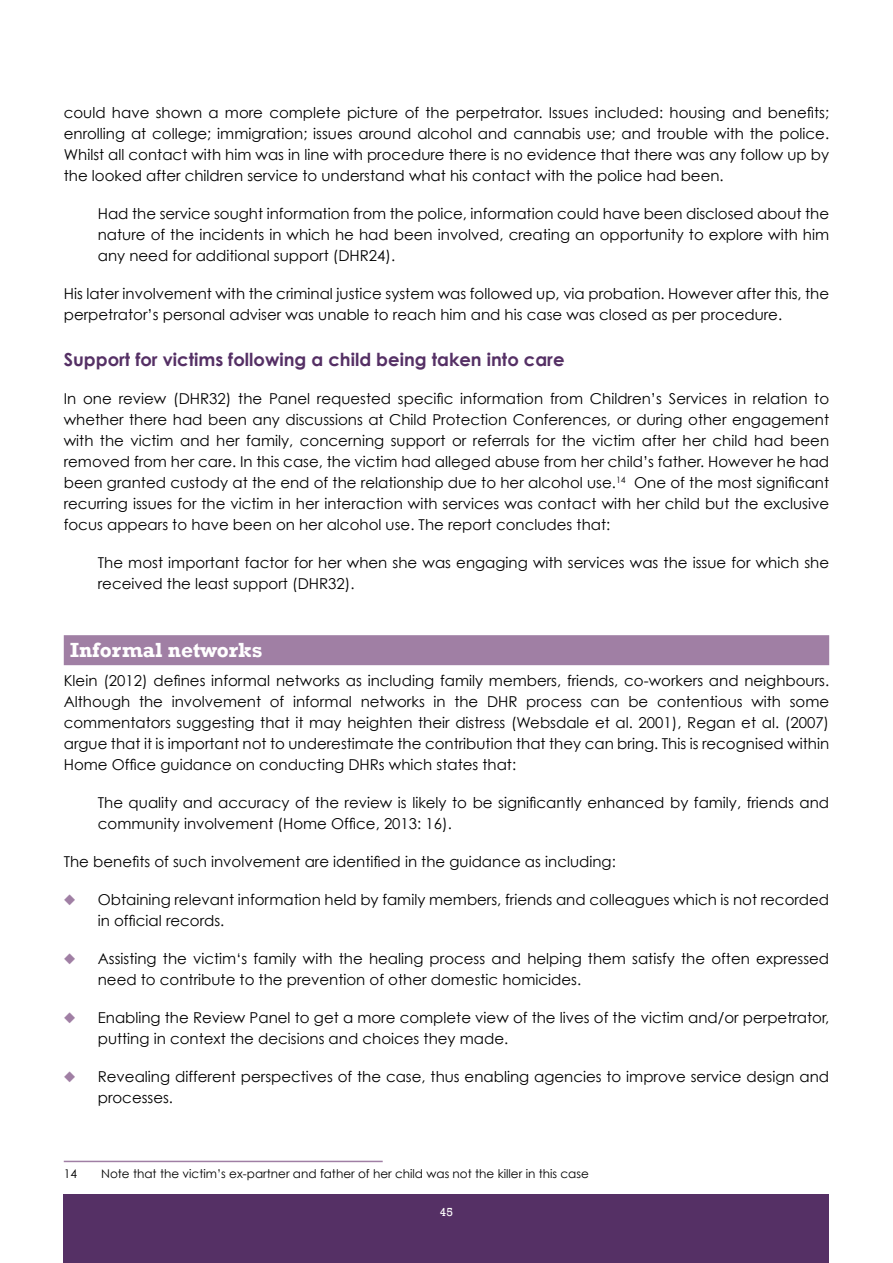
<style>
.page{position:relative;width:893px;height:1263px;background:#fff}
.page>*{position:absolute;margin:0;border:0;box-sizing:border-box;transform-origin:0 0}
.t1{font:700 21px "Rockwell";color:#fff}
.t2{font:700 18px "Century Gothic";color:#553065}
.t3{font:15px/21px "Century Gothic";color:#000}
.t4{font:12px "Century Gothic";color:#000}
.t5{font:12px "Rockwell";color:#fff}
.s1{color:#a07fa4}
</style>
<div class="page">
<div style="left:64px;top:1195px;width:765px;height:68px;background:#553065"></div>
<div style="left:64px;top:635px;width:765px;height:30px;background:#a07fa4"></div>
<hr style="left:64px;top:1161px;width:319px;height:1px;background:#a07fa4">
<p class="t3" style="left:64px;top:101px;width:767px;text-align:justify">could have shown a more complete picture of the perpetrator. Issues included: housing and benefits; enrolling at college; immigration; issues around alcohol and cannabis use; and trouble with the police.<br>Whilst all contact with him was in line with procedure there is no evidence that there was any follow up by the looked after children service to understand what his contact with the police had been.</p>
<p class="t3" style="left:98px;top:202px;width:733px;text-align:justify">Had the service sought information from the police, information could have been disclosed about the nature of the incidents in which he had been involved, creating an opportunity to explore with him any need for additional support (DHR24).</p>
<p class="t3" style="left:64px;top:282px;width:767px">His later involvement with the criminal justice system was followed up, via probation. However after this, the perpetrator’s personal adviser was unable to reach him and his case was closed as per procedure.</p>
<p class="t2" style="left:64px;top:348px;width:502px">Support for victims following a child being taken into care</p>
<p class="t3" style="left:64px;top:388px;width:767px;text-align:justify">In one review (DHR32) the Panel requested specific information from Children’s Services in relation to whether there had been any discussions at Child Protection Conferences, or during other engagement with the victim and her family, concerning support or referrals for the victim after her child had been removed from her care. In this case, the victim had alleged abuse from her child’s father. However he had been granted custody at the end of the relationship due to her alcohol use.<sup>14</sup> One of the most significant recurring issues for the victim in her interaction with services was contact with her child but the exclusive focus appears to have been on her alcohol use. The report concludes that:</p>
<p class="t3" style="left:98px;top:552px;width:733px">The most important factor for her when she was engaging with services was the issue for which she received the least support (DHR32).</p>
<h1 class="t1" style="left:70px;top:637px;width:194px">Informal networks</h1>
<p class="t3" style="left:64px;top:670px;width:767px;text-align:justify">Klein (2012) defines informal networks as including family members, friends, co-workers and neighbours.<br>Although the involvement of informal networks in the DHR process can be contentious with some commentators suggesting that it may heighten their distress (Websdale et al. 2001), Regan et al. (2007) argue that it is important not to underestimate the contribution that they can bring. This is recognised within Home Office guidance on conducting DHRs which states that:</p>
<p class="t3" style="left:98px;top:792px;width:733px">The quality and accuracy of the review is likely to be significantly enhanced by family, friends and community involvement (Home Office, 2013: 16).</p>
<p class="t3" style="left:64px;top:851px;width:554px">The benefits of such involvement are identified in the guidance as including:</p>
<p class="t3" style="left:98px;top:889px;width:733px;text-indent:-34px"><span class="s1">◆</span> Obtaining relevant information held by family members, friends and colleagues which is not recorded in official records.</p>
<p class="t3" style="left:98px;top:948px;width:733px;text-indent:-34px"><span class="s1">◆</span> Assisting the victim‘s family with the healing process and helping them satisfy the often expressed need to contribute to the prevention of other domestic homicides.</p>
<p class="t3" style="left:98px;top:1007px;width:733px;text-indent:-34px"><span class="s1">◆</span> Enabling the Review Panel to get a more complete view of the lives of the victim and/or perpetrator, putting in context the decisions and choices they made.</p>
<p class="t3" style="left:98px;top:1066px;width:733px;text-indent:-34px"><span class="s1">◆</span> Revealing different perspectives of the case, thus enabling agencies to improve service design and processes.</p>
<p class="t4" style="left:64px;top:1166px;width:15px">14</p>
<p class="t4" style="left:101px;top:1166px;width:489px">Note that the victim’s ex-partner and father of her child was not the killer in this case</p>
<p class="t5" style="left:440px;top:1205px;width:15px">45</p>
</div>
